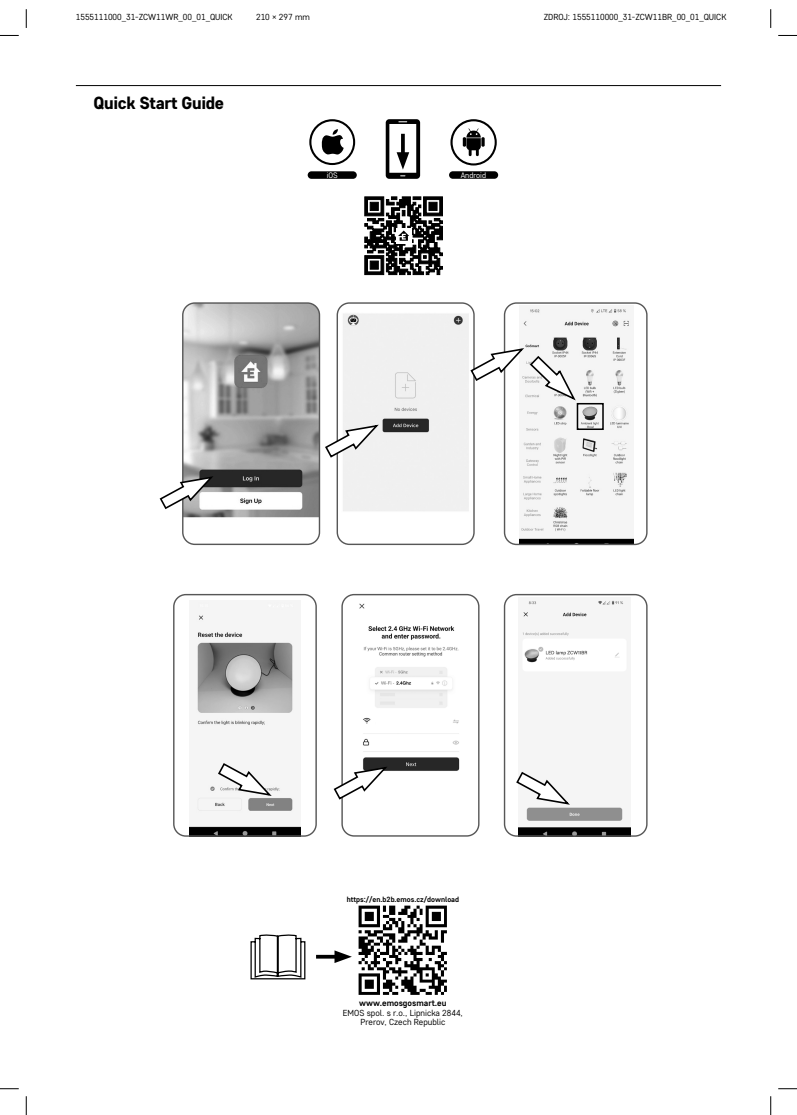
<style>
.page{position:relative;width:797px;height:1115px;background:#fff}
.page>*{position:absolute;margin:0;border:0;box-sizing:border-box;transform-origin:0 0}
.t1{font:800 17.5px "Core Sans D65";letter-spacing:-.02em;color:#000}
.t2{font:8.75px/9.4px "Core Sans D35";color:#000;text-align:center}
.t3{font:700 8.75px "Core Sans D55";color:#000}
.t4{font:7.88px "Core Sans D35";color:#fff}
.t5{font:700 7.5px "Core Sans D55";color:#000}
</style>
<div class="page">
<svg style="left:364px;top:196px;width:79px;height:80px"></svg>
<svg style="left:309px;top:119px;width:46px;height:46px"></svg>
<div style="left:308px;top:171px;width:49px;height:8px;background:#000;border-radius:4px"></div>
<svg style="left:450px;top:119px;width:47px;height:46px"></svg>
<div style="left:449px;top:171px;width:49px;height:8px;background:#000;border-radius:4px"></div>
<svg style="left:386px;top:119px;width:34px;height:60px"></svg>
<hr style="left:76px;top:85px;width:645px;height:1px;background:#000">
<img style="left:358px;top:905px;width:89px;height:90px">
<svg style="left:250px;top:934px;width:55px;height:45px"></svg>
<svg style="left:316px;top:954px;width:18px;height:4px"></svg>
<svg style="left:334px;top:950px;width:18px;height:12px"></svg>
<img style="left:184px;top:304px;width:134px;height:214px">
<div style="left:182px;top:302px;width:138px;height:243px;border:1px solid #575757;border-radius:12px"></div>
<div style="left:343px;top:313px;width:126px;height:198px;background:#f0f0f0"></div>
<div style="left:336px;top:302px;width:138px;height:243px;border:1px solid #575757;border-radius:12px"></div>
<img style="left:519px;top:307px;width:114px;height:236px">
<div style="left:504px;top:302px;width:143px;height:243px;border:1px solid #575757;border-radius:12px"></div>
<svg style="left:159px;top:475px;width:57px;height:35px"></svg>
<svg style="left:325px;top:423px;width:56px;height:35px"></svg>
<svg style="left:470px;top:347px;width:107px;height:55px"></svg>
<img style="left:190px;top:602px;width:110px;height:232px">
<div style="left:173px;top:593px;width:144px;height:243px;border:1px solid #575757;border-radius:12px"></div>
<svg style="left:217px;top:761px;width:57px;height:36px"></svg>
<img style="left:359px;top:603px;width:101px;height:168px">
<div style="left:341px;top:593px;width:138px;height:243px;border:1px solid #575757;border-radius:12px"></div>
<svg style="left:333px;top:765px;width:56px;height:35px"></svg>
<img style="left:519px;top:600px;width:112px;height:234px">
<div style="left:504px;top:593px;width:143px;height:243px;border:1px solid #575757;border-radius:12px"></div>
<div style="left:576px;top:403px;width:27px;height:27px;border:2px solid #000"></div>
<svg style="left:516px;top:770px;width:56px;height:35px"></svg>
<svg style="left:0;top:35px;width:19px;height:1px"></svg>
<svg style="left:778px;top:35px;width:19px;height:1px"></svg>
<svg style="left:0;top:1088px;width:19px;height:1px"></svg>
<svg style="left:778px;top:1088px;width:19px;height:1px"></svg>
<svg style="left:25px;top:9px;width:2px;height:19px"></svg>
<svg style="left:25px;top:1096px;width:2px;height:18px"></svg>
<svg style="left:770px;top:9px;width:1px;height:19px"></svg>
<svg style="left:770px;top:1096px;width:1px;height:18px"></svg>
<p class="t2" style="left:76px;top:12px;width:158px">1555111000_31-ZCW11WR_00_01_QUICK</p>
<p class="t2" style="left:256px;top:12px;width:55px">210 × 297 mm</p>
<p class="t2" style="left:543px;top:12px;width:184px">ZDROJ: 1555110000_31-ZCW11BR_00_01_QUICK</p>
<h1 class="t1" style="left:94px;top:91px;width:132px">Quick Start Guide</h1>
<p class="t4" style="left:327px;top:170px;width:12px">iOS</p>
<p class="t4" style="left:461px;top:170px;width:27px">Android</p>
<p class="t5" style="left:347px;top:893px;width:114px">https://en.b2b.emos.cz/download</p>
<p class="t3" style="left:359px;top:996px;width:89px">www.emosgosmart.eu</p>
<p class="t2" style="left:343px;top:1007px;width:121px">EMOS spol. s r.o., Lipnicka 2844,<br>Prerov, Czech Republic</p>
</div>
